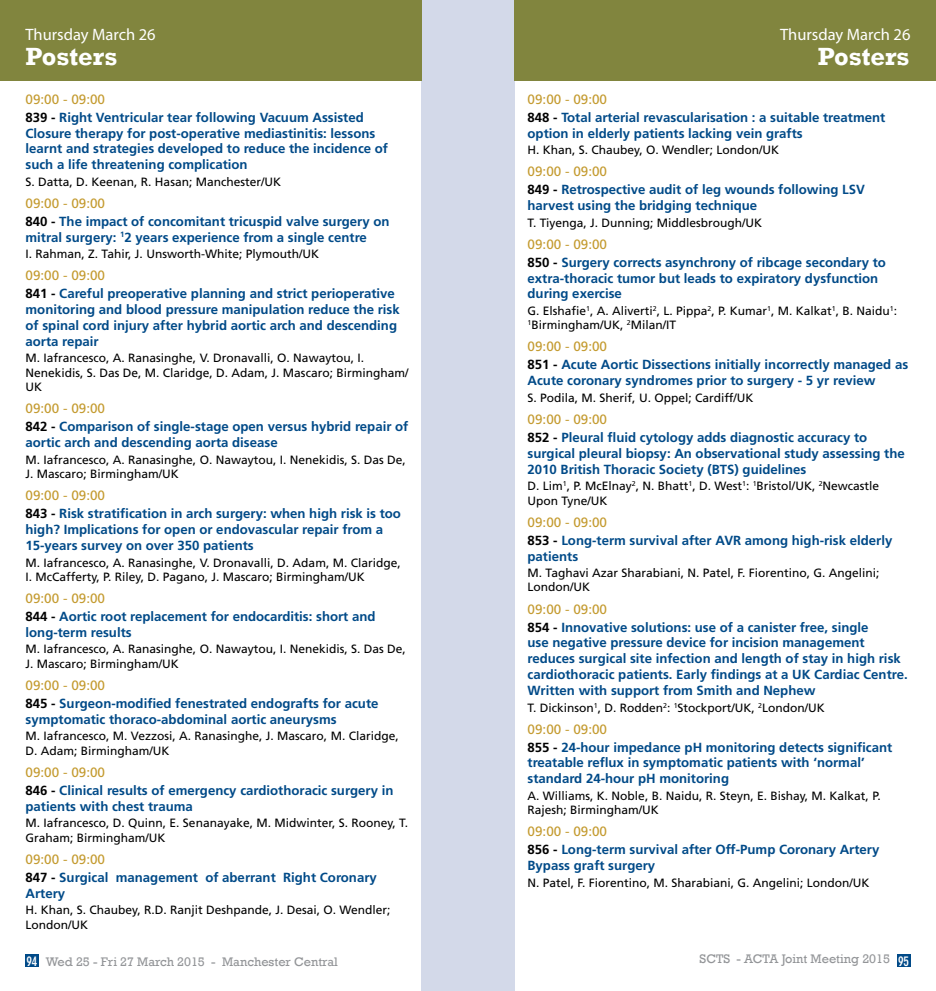
<style>
.page{position:relative;width:936px;height:991px;background:#fff}
.page>*{position:absolute;margin:0;border:0;box-sizing:border-box;transform-origin:0 0}
.t1{font:700 25.5px "Rockwell";color:#fff}
.t2{font:16.5px "Myriad Pro";color:#fff}
.t3{font:13.5px "Frutiger LT";color:#c49b30}
.t4{font:700 13.2px/15.9px "Frutiger LT";color:#004a88}
.t5{font:12.75px "Rockwell";color:#939598}
.t6{font:12px/14.4px "Frutiger LT";color:#000}
.s1{color:#000}
.s2{font-family:"DIN Neuzeit Grotesk LT";font-weight:700;font-stretch:condensed;font-size:13.5px;color:#fff}
</style>
<div class="page">
<div style="left:896px;top:954px;width:14px;height:13px;background:#004a88"></div>
<div style="left:25px;top:954px;width:14px;height:13px;background:#004a88"></div>
<div style="left:468px;top:0;width:46px;height:991px;background:#d3d9e9"></div>
<div style="left:421px;top:0;width:47px;height:991px;background:#d3d9e9"></div>
<div style="left:514px;top:0;width:421px;height:80px;background:#81853e"></div>
<div style="left:0;top:0;width:421px;height:80px;background:#81853e"></div>
<p class="t2" style="left:26px;top:24px;width:132px">Thursday March 26</p>
<p class="t2" style="left:780px;top:24px;width:132px">Thursday March 26</p>
<h1 class="t1" style="left:26px;top:41px;width:93px">Posters</h1>
<h1 class="t1" style="left:817px;top:41px;width:93px">Posters</h1>
<p class="t3" style="left:26px;top:91px;width:81px">09:00 - 09:00</p>
<p class="t4" style="left:26px;top:109px;width:364px"><span class="s1">839 -</span> Right Ventricular tear following Vacuum Assisted Closure therapy for post-operative mediastinitis: lessons learnt and strategies developed to reduce the incidence of such a life threatening complication</p>
<p class="t6" style="left:26px;top:174px;width:257px">S. Datta, D. Keenan, R. Hasan; Manchester/UK</p>
<p class="t3" style="left:26px;top:195px;width:81px">09:00 - 09:00</p>
<p class="t4" style="left:26px;top:213px;width:365px"><span class="s1">840 -</span> The impact of concomitant tricuspid valve surgery on mitral surgery: <sup>1</sup>2 years experience from a single centre</p>
<p class="t6" style="left:26px;top:247px;width:295px">I. Rahman, Z. Tahir, J. Unsworth-White; Plymouth/UK</p>
<p class="t3" style="left:26px;top:268px;width:81px">09:00 - 09:00</p>
<p class="t4" style="left:26px;top:286px;width:376px"><span class="s1">841 -</span> Careful preoperative planning and strict perioperative monitoring and blood pressure manipulation reduce the risk of spinal cord injury after hybrid aortic arch and descending aorta repair</p>
<p class="t6" style="left:26px;top:351px;width:384px">M. Iafrancesco, A. Ranasinghe, V. Dronavalli, O. Nawaytou, I.<br>Nenekidis, S. Das De, M. Claridge, D. Adam, J. Mascaro; Birmingham/<br>UK</p>
<p class="t3" style="left:26px;top:401px;width:81px">09:00 - 09:00</p>
<p class="t4" style="left:26px;top:419px;width:384px"><span class="s1">842 -</span> Comparison of single-stage open versus hybrid repair of aortic arch and descending aorta disease</p>
<p class="t6" style="left:26px;top:452px;width:382px">M. Iafrancesco, A. Ranasinghe, O. Nawaytou, I. Nenekidis, S. Das De,<br>J. Mascaro; Birmingham/UK</p>
<p class="t3" style="left:26px;top:488px;width:81px">09:00 - 09:00</p>
<p class="t4" style="left:26px;top:506px;width:377px"><span class="s1">843 -</span> Risk stratification in arch surgery: when high risk is too high? Implications for open or endovascular repair from a<br>15-years survey on over 350 patients</p>
<p class="t6" style="left:26px;top:555px;width:376px">M. Iafrancesco, A. Ranasinghe, V. Dronavalli, D. Adam, M. Claridge,<br>I. McCafferty, P. Riley, D. Pagano, J. Mascaro; Birmingham/UK</p>
<p class="t3" style="left:26px;top:590px;width:81px">09:00 - 09:00</p>
<p class="t4" style="left:26px;top:608px;width:351px"><span class="s1">844 -</span> Aortic root replacement for endocarditis: short and long-term results</p>
<p class="t6" style="left:26px;top:642px;width:382px">M. Iafrancesco, A. Ranasinghe, O. Nawaytou, I. Nenekidis, S. Das De,<br>J. Mascaro; Birmingham/UK</p>
<p class="t3" style="left:26px;top:677px;width:81px">09:00 - 09:00</p>
<p class="t4" style="left:26px;top:695px;width:354px"><span class="s1">845 -</span> Surgeon-modified fenestrated endografts for acute symptomatic thoraco-abdominal aortic aneurysms</p>
<p class="t6" style="left:26px;top:729px;width:374px">M. Iafrancesco, M. Vezzosi, A. Ranasinghe, J. Mascaro, M. Claridge,<br>D. Adam; Birmingham/UK</p>
<p class="t3" style="left:26px;top:764px;width:81px">09:00 - 09:00</p>
<p class="t4" style="left:26px;top:782px;width:369px"><span class="s1">846 -</span> Clinical results of emergency cardiothoracic surgery in patients with chest trauma</p>
<p class="t6" style="left:26px;top:816px;width:384px">M. Iafrancesco, D. Quinn, E. Senanayake, M. Midwinter, S. Rooney, T.<br>Graham; Birmingham/UK</p>
<p class="t3" style="left:26px;top:851px;width:81px">09:00 - 09:00</p>
<p class="t4" style="left:26px;top:869px;width:353px"><span class="s1">847 -</span> Surgical management of aberrant Right Coronary<br>Artery</p>
<p class="t6" style="left:26px;top:903px;width:366px">H. Khan, S. Chaubey, R.D. Ranjit Deshpande, J. Desai, O. Wendler;<br>London/UK</p>
<p class="t3" style="left:527px;top:91px;width:81px">09:00 - 09:00</p>
<p class="t4" style="left:527px;top:109px;width:359px"><span class="s1">848 -</span> Total arterial revascularisation : a suitable treatment option in elderly patients lacking vein grafts</p>
<p class="t6" style="left:527px;top:143px;width:253px">H. Khan, S. Chaubey, O. Wendler; London/UK</p>
<p class="t3" style="left:527px;top:164px;width:81px">09:00 - 09:00</p>
<p class="t4" style="left:527px;top:182px;width:339px"><span class="s1">849 -</span> Retrospective audit of leg wounds following LSV harvest using the bridging technique</p>
<p class="t6" style="left:527px;top:215px;width:236px">T. Tiyenga, J. Dunning; Middlesbrough/UK</p>
<p class="t3" style="left:527px;top:236px;width:81px">09:00 - 09:00</p>
<p class="t4" style="left:527px;top:254px;width:360px"><span class="s1">850 -</span> Surgery corrects asynchrony of ribcage secondary to extra-thoracic tumor but leads to expiratory dysfunction during exercise</p>
<p class="t6" style="left:527px;top:303px;width:371px">G. Elshafie<sup>1</sup>, A. Aliverti<sup>2</sup>, L. Pippa<sup>2</sup>, P. Kumar<sup>1</sup>, M. Kalkat<sup>1</sup>, B. Naidu<sup>1</sup>:<br><sup>1</sup>Birmingham/UK, <sup>2</sup>Milan/IT</p>
<p class="t3" style="left:527px;top:339px;width:81px">09:00 - 09:00</p>
<p class="t4" style="left:527px;top:357px;width:382px"><span class="s1">851 -</span> Acute Aortic Dissections initially incorrectly managed as<br>Acute coronary syndromes prior to surgery - 5 yr review</p>
<p class="t6" style="left:527px;top:390px;width:227px">S. Podila, M. Sherif, U. Oppel; Cardiff/UK</p>
<p class="t3" style="left:527px;top:411px;width:81px">09:00 - 09:00</p>
<p class="t4" style="left:527px;top:429px;width:378px"><span class="s1">852 -</span> Pleural fluid cytology adds diagnostic accuracy to surgical pleural biopsy: An observational study assessing the<br>2010 British Thoracic Society (BTS) guidelines</p>
<p class="t6" style="left:527px;top:479px;width:353px">D. Lim<sup>1</sup>, P. McElnay<sup>2</sup>, N. Bhatt<sup>1</sup>, D. West<sup>1</sup>: <sup>1</sup>Bristol/UK, <sup>2</sup>Newcastle<br>Upon Tyne/UK</p>
<p class="t3" style="left:527px;top:514px;width:81px">09:00 - 09:00</p>
<p class="t4" style="left:527px;top:532px;width:366px"><span class="s1">853 -</span> Long-term survival after AVR among high-risk elderly patients</p>
<p class="t6" style="left:527px;top:566px;width:353px">M. Taghavi Azar Sharabiani, N. Patel, F. Fiorentino, G. Angelini;<br>London/UK</p>
<p class="t3" style="left:527px;top:601px;width:81px">09:00 - 09:00</p>
<p class="t4" style="left:527px;top:619px;width:381px"><span class="s1">854 -</span> Innovative solutions: use of a canister free, single<br>use negative pressure device for incision management reduces surgical site infection and length of stay in high risk cardiothoracic patients. Early findings at a UK Cardiac Centre.<br>Written with support from Smith and Nephew</p>
<p class="t6" style="left:527px;top:700px;width:299px">T. Dickinson<sup>1</sup>, D. Rodden<sup>2</sup>: <sup>1</sup>Stockport/UK, <sup>2</sup>London/UK</p>
<p class="t3" style="left:527px;top:721px;width:81px">09:00 - 09:00</p>
<p class="t4" style="left:527px;top:739px;width:366px"><span class="s1">855 -</span> 24-hour impedance pH monitoring detects significant treatable reflux in symptomatic patients with ‘normal’ standard 24-hour pH monitoring</p>
<p class="t6" style="left:527px;top:788px;width:355px">A. Williams, K. Noble, B. Naidu, R. Steyn, E. Bishay, M. Kalkat, P.<br>Rajesh; Birmingham/UK</p>
<p class="t3" style="left:527px;top:824px;width:81px">09:00 - 09:00</p>
<p class="t4" style="left:527px;top:842px;width:353px"><span class="s1">856 -</span> Long-term survival after Off-Pump Coronary Artery<br>Bypass graft surgery</p>
<p class="t6" style="left:527px;top:875px;width:343px">N. Patel, F. Fiorentino, M. Sharabiani, G. Angelini; London/UK</p>
<p class="t5" style="left:26px;top:954px;width:313px"><span class="s2">94</span> Wed 25 - Fri 27 March 2015 - Manchester Central</p>
<p class="t5" style="left:699px;top:951px;width:211px">SCTS - ACTA Joint Meeting 2015 <span class="s2">95</span></p>
</div>
